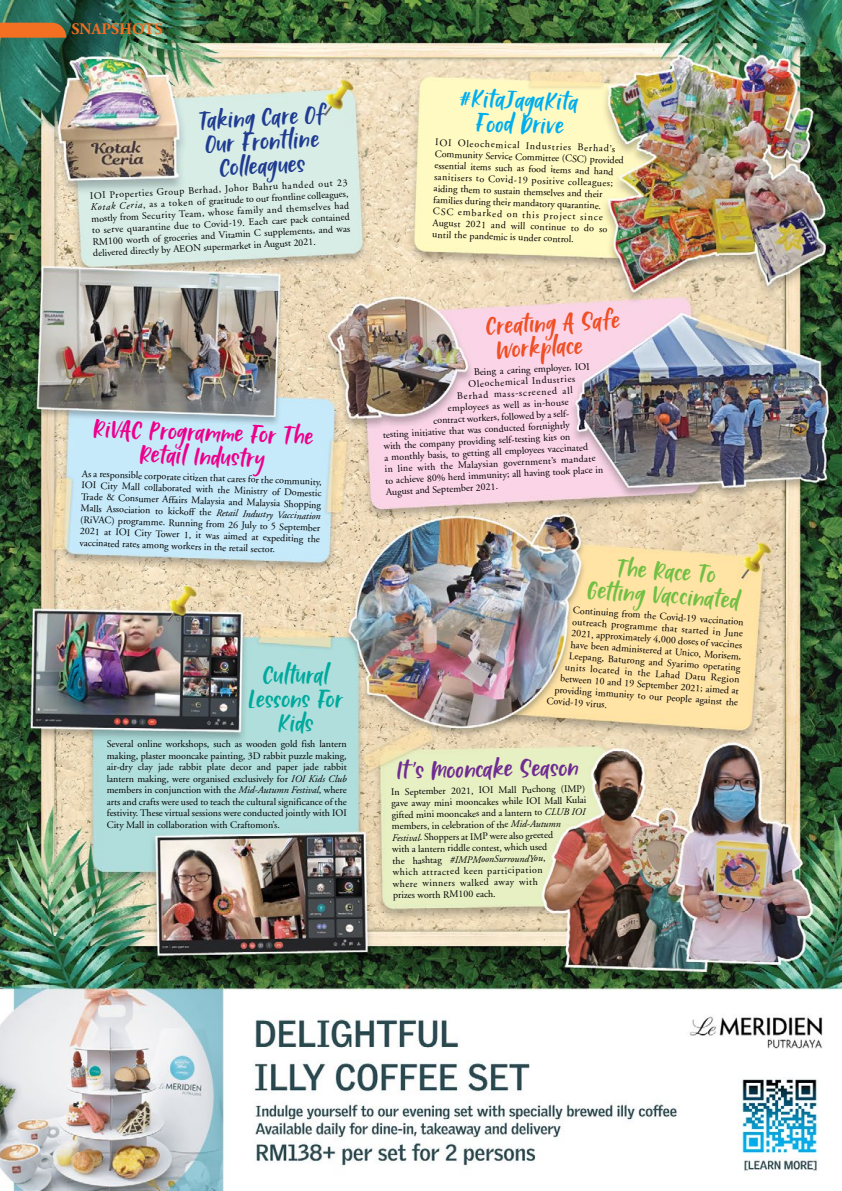
<style>
.page{position:relative;width:842px;height:1191px;background:#fff}
.page>*{position:absolute;margin:0;border:0;box-sizing:border-box;transform-origin:0 0}
.t1{font:33px/24px "Cinnamon Spice";color:#ec008c;text-align:center}
.t2{font:33px/24px "Cinnamon Spice";color:#1f3c92;text-align:center}
.t3{font:33px/24px "Cinnamon Spice";color:#72bf44;text-align:center}
.t4{font:33px/24px "Cinnamon Spice";color:#f04e23}
.t5{font:33px/24px "Cinnamon Spice";color:#00a99d;text-align:center}
.t6{font:33px/24px "Cinnamon Spice";color:#00aeef;text-align:center}
.t7{font:33px "Cinnamon Spice";color:#6f2c91}
.t8{font:700 16px "Adobe Garamond";color:#f36f21}
.t9{font:10px/11.5px "Adobe Garamond";color:#000;text-align:justify}
.s1{font-style:italic}
</style>
<div class="page">
<img style="left:0;top:0;width:842px;height:1190px">
<svg style="left:0;top:23px;width:66px;height:15px"></svg>
<h2 class="t8" style="left:71px;top:21px;width:93px">SNAPSHOTS</h2>
<h1 class="t2" style="left:198px;top:109px;width:128px;rotate:-3deg">Taking Care Of<br>Our Frontline<br>Colleagues</h1>
<p class="t9" style="left:90px;top:190px;width:260px;rotate:-3deg">IOI Properties Group Berhad, Johor Bahru handed out 23<br><span class="s1">Kotak Ceria</span>, as a token of gratitude to our frontline colleagues, mostly from Security Team, whose family and themselves had to serve quarantine due to Covid-19. Each care pack contained RM100 worth of groceries and Vitamin C supplements, and was delivered directly by AEON supermarket in August 2021.</p>
<h1 class="t1" style="left:94px;top:416px;width:222px;rotate:2deg">RiVAC Programm e For The<br>Retail Industry</h1>
<p class="t9" style="left:82px;top:468px;width:242px;rotate:2deg">As a responsible corporate citizen that cares for the community, IOI City Mall collaborated with the Ministry of Domestic Trade &amp; Consumer Affairs Malaysia and Malaysia Shopping Malls Association to kickoff the <span class="s1">Retail Industry Vaccination </span>(RiVAC) programme. Running from 26 July to 5 September 2021 at IOI City Tower 1, it was aimed at expediting the vaccinated rates among workers in the retail sector.</p>
<h1 class="t5" style="left:248px;top:662px;width:97px">Cultural<br>Lessons For<br>Kids</h1>
<p class="t9" style="left:107px;top:738px;width:242px">Several online workshops, such as wooden gold fish lantern making, plaster mooncake painting, 3D rabbit puzzle making, air-dry clay jade rabbit plate decor and paper jade rabbit lantern making, were organised exclusively for <span class="s1">IOI Kids Club </span>members in conjunction with the <span class="s1">Mid-Autumn Festival</span>, where arts and crafts were used to teach the cultural significance of the festivity. These virtual sessions were conducted jointly with IOI City Mall in collaboration with Craftomon’s.</p>
<h1 class="t6" style="left:460px;top:86px;width:121px;rotate:2deg">#KitaJagaKita<br>Foo d Drive</h1>
<p class="t9" style="left:435px;top:137px;width:191px;text-align:left;rotate:2deg">IOI Oleochemical Industries Berhad’s Community Service Committee (CSC) provided essential items such as food items and hand sanitisers to Covid-19 positive colleagues; aiding them to sustain themselves and their families during their mandatory quarantine.<br>CSC embarked on this project since August 2021 and will continue to do so until the pandemic is under control.</p>
<h1 class="t4" style="left:486px;top:314px;width:135px;rotate:-3deg">Creati ng A Safe<br>Workplace</h1>
<p class="t9" style="left:474px;top:367px;width:117px;rotate:-3deg">Being a caring employer, IOI</p>
<p class="t9" style="left:468px;top:378px;width:109px;rotate:-3deg">Oleochemical Industries</p>
<p class="t9" style="left:457px;top:391px;width:118px;rotate:-3deg">Berhad mass-screened all</p>
<p class="t9" style="left:447px;top:403px;width:123px;rotate:-3deg">employees as well as in-house</p>
<p class="t9" style="left:433px;top:415px;width:139px;rotate:-3deg">contract workers, followed by a self-</p>
<p class="t9" style="left:383px;top:429px;width:189px;rotate:-3deg">testing initiative that was conducted fortnightly</p>
<p class="t9" style="left:383px;top:440px;width:188px;rotate:-3deg">with the company providing self-testing kits on</p>
<p class="t9" style="left:384px;top:452px;width:206px;rotate:-3deg">a monthly basis, to getting all employees vaccinated</p>
<p class="t9" style="left:384px;top:463px;width:212px;rotate:-3deg">in line with the Malaysian government’s mandate</p>
<p class="t9" style="left:385px;top:475px;width:220px;rotate:-3deg">to achieve 80% herd immunity; all having took place in</p>
<p class="t9" style="left:386px;top:486px;width:114px;rotate:-3deg">August and September 2021.</p>
<h1 class="t3" style="left:590px;top:553px;width:154px;rotate:4deg">The Race To<br>Getti ng Vaccinated</h1>
<p class="t9" style="left:573px;top:604px;width:173px;rotate:4deg">Continuing from the Covid-19 vaccination</p>
<p class="t9" style="left:573px;top:616px;width:173px;rotate:4deg">outreach programme that started in June</p>
<p class="t9" style="left:572px;top:627px;width:173px;rotate:4deg">2021, approximately 4,000 doses of vaccines</p>
<p class="t9" style="left:571px;top:639px;width:172px;rotate:4deg">have been administered at Unico, Morisem,</p>
<p class="t9" style="left:569px;top:650px;width:173px;rotate:4deg">Leepang, Baturong and Syarimo operating</p>
<p class="t9" style="left:565px;top:661px;width:176px;rotate:4deg">units located in the Lahad Datu Region</p>
<p class="t9" style="left:561px;top:673px;width:180px;rotate:4deg">between 10 and 19 September 2021; aimed at</p>
<p class="t9" style="left:555px;top:684px;width:186px;rotate:4deg">providing immunity to our people against the</p>
<p class="t9" style="left:547px;top:695px;width:62px;rotate:4deg">Covid-19 virus.</p>
<h1 class="t7" style="left:396px;top:752px;width:184px;rotate:-1deg">It’s Moo ncake Season</h1>
<p class="t9" style="left:391px;top:786px;width:197px;text-align:left;rotate:-1deg">In September 2021, IOI Mall Puchong (IMP) gave away mini mooncakes while IOI Mall Kulai gifted mini mooncakes and a lantern to <span class="s1">CLUB IOI </span>members, in celebration of the <span class="s1">Mid-Autumn Festival</span>. Shoppers at IMP were also greeted<br>with a lantern riddle contest, which used<br>the hashtag <span class="s1">#IMPMoonSurroundYou</span>,<br>which attracted keen participation<br>where winners walked away with<br>prizes worth RM100 each.</p>
</div>
